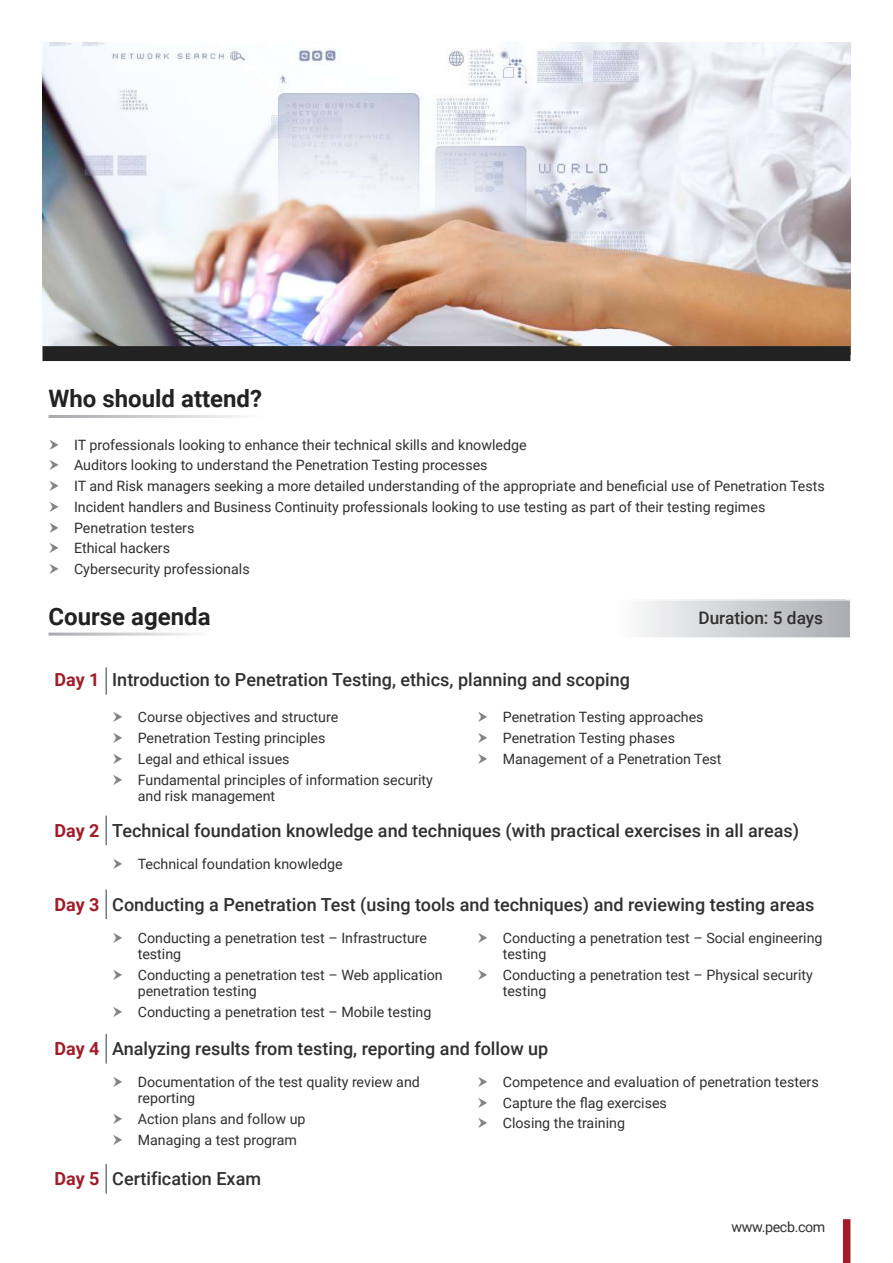
<style>
.page{position:relative;width:893px;height:1263px;background:#fff}
.page>*{position:absolute;margin:0;border:0;box-sizing:border-box;transform-origin:0 0}
.t1{font:700 24px "Roboto";color:#222223}
.t2{font:500 18px "Roboto";color:#312f30}
.t3{font:500 17.25px "Roboto";color:#312f30}
.t4{font:14.25px/20.7px "Roboto";color:#312f30}
.t5{font:14.25px "Roboto";letter-spacing:-.025em;color:#312f30}
.s1{font-weight:700;color:#a11c28}
</style>
<div class="page">
<img style="left:43px;top:43px;width:807px;height:303px">
<div style="left:43px;top:346px;width:807px;height:15px;background:#222223"></div>
<svg style="left:642px;top:601px;width:208px;height:37px"></svg>
<hr style="left:105px;top:667px;width:2px;height:28px;background:#76787b">
<hr style="left:105px;top:816px;width:2px;height:29px;background:#76787b">
<hr style="left:105px;top:889px;width:2px;height:30px;background:#76787b">
<hr style="left:105px;top:1034px;width:2px;height:29px;background:#76787b">
<hr style="left:105px;top:1164px;width:2px;height:29px;background:#76787b">
<div style="left:843px;top:1219px;width:7px;height:44px;background:#a11c28"></div>
<h1 class="t1" style="left:49px;top:382px;width:215px">Who should attend?</h1>
<p class="t4" style="left:74px;top:434px;width:752px">IT professionals looking to enhance their technical skills and knowledge<br>Auditors looking to understand the Penetration Testing processes<br>IT and Risk managers seeking a more detailed understanding of the appropriate and beneficial use of Penetration Tests Incident handlers and Business Continuity professionals looking to use testing as part of their testing regimes Penetration testers<br>Ethical hackers<br>Cybersecurity professionals</p>
<h1 class="t1" style="left:49px;top:600px;width:164px">Course agenda</h1>
<p class="t3" style="left:698px;top:606px;width:126px">Duration: 5 days</p>
<p class="t2" style="left:55px;top:667px;width:577px"><span class="s1">Day 1</span> Introduction to Penetration Testing, ethics, planning and scoping</p>
<p class="t4" style="left:138px;top:706px;width:297px">Course objectives and structure<br>Penetration Testing principles<br>Legal and ethical issues<br>Fundamental principles of information security</p>
<p class="t4" style="left:138px;top:785px;width:139px">and risk management</p>
<p class="t4" style="left:503px;top:706px;width:220px">Penetration Testing approaches<br>Penetration Testing phases<br>Management of a Penetration Test</p>
<p class="t2" style="left:55px;top:818px;width:746px"><span class="s1">Day 2</span> Technical foundation knowledge and techniques (with practical exercises in all areas)</p>
<p class="t4" style="left:138px;top:853px;width:206px">Technical foundation knowledge</p>
<p class="t2" style="left:55px;top:891px;width:761px"><span class="s1">Day 3</span> Conducting a Penetration Test (using tools and techniques) and reviewing testing areas</p>
<p class="t4" style="left:138px;top:929px;width:291px;line-height:16.5px">Conducting a penetration test – Infrastructure testing</p>
<p class="t4" style="left:138px;top:966px;width:307px;line-height:16.5px">Conducting a penetration test – Web application penetration testing</p>
<p class="t4" style="left:138px;top:1001px;width:295px">Conducting a penetration test – Mobile testing</p>
<p class="t4" style="left:503px;top:929px;width:321px;line-height:16.5px">Conducting a penetration test – Social engineering testing</p>
<p class="t4" style="left:503px;top:966px;width:312px;line-height:16.5px">Conducting a penetration test – Physical security testing</p>
<p class="t2" style="left:55px;top:1036px;width:495px"><span class="s1">Day 4</span> Analyzing results from testing, reporting and follow up</p>
<p class="t4" style="left:138px;top:1073px;width:284px;line-height:16.5px">Documentation of the test quality review and reporting</p>
<p class="t4" style="left:138px;top:1108px;width:169px">Action plans and follow up<br>Managing a test program</p>
<p class="t4" style="left:503px;top:1071px;width:318px">Competence and evaluation of penetration testers<br>Capture the flag exercises<br>Closing the training</p>
<p class="t2" style="left:55px;top:1166px;width:208px"><span class="s1">Day 5</span> Certification Exam</p>
<p class="t5" style="left:731px;top:1217px;width:95px">www.pecb.com</p>
</div>
